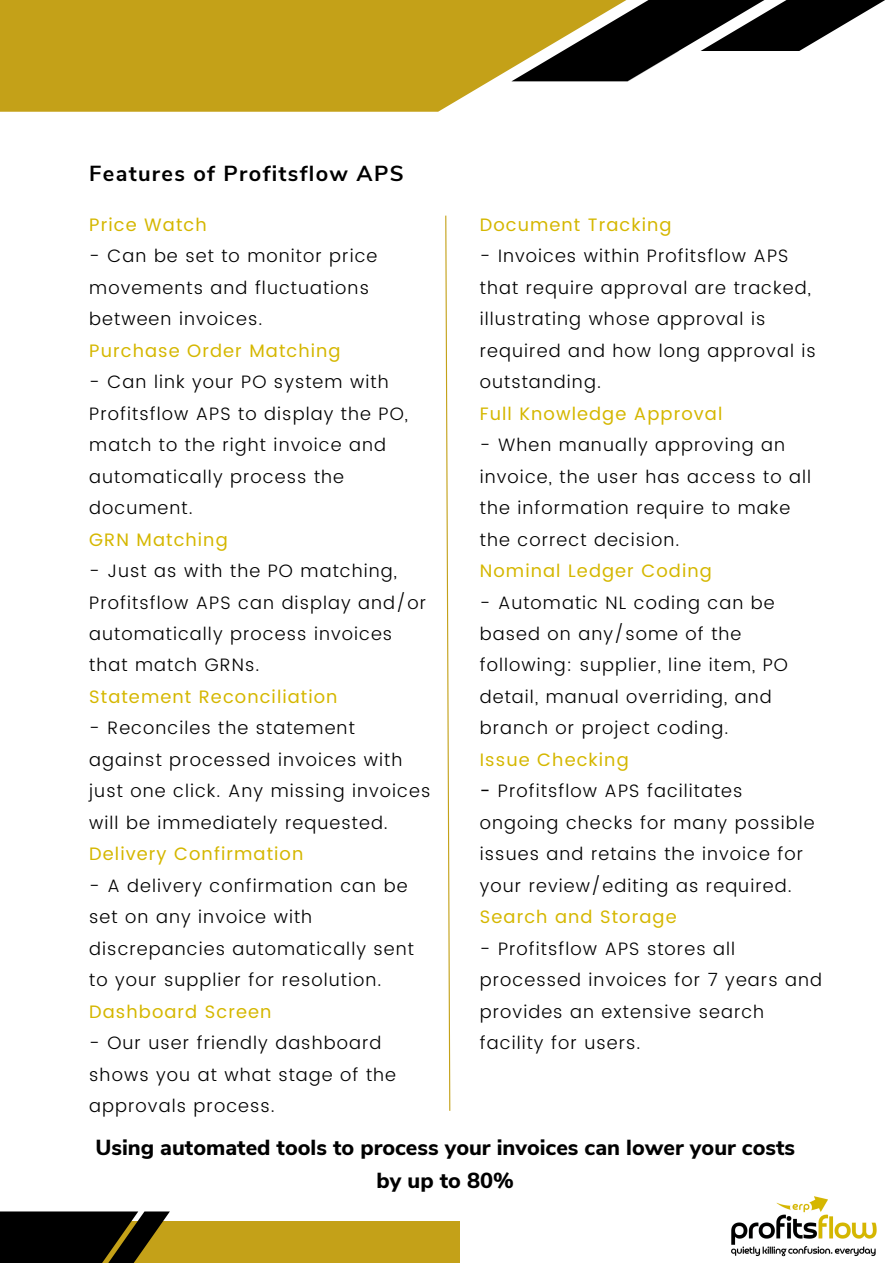
<style>
.page{position:relative;width:893px;height:1264px;background:#fff}
.page>*{position:absolute;margin:0;border:0;box-sizing:border-box;transform-origin:0 0}
.t1{font:800 21.75px/33.8px "Nunito Sans";color:#000;text-align:center}
.t2{font:700 21.75px "Nunito Sans";letter-spacing:.06em;color:#000}
.t3{font:300 18px/31.5px "Poppins";letter-spacing:.06em;color:#000}
.t4{font:18px "Poppins";letter-spacing:.06em;color:#d5b700}
.s1{font-weight:400}
</style>
<div class="page">
<div style="left:90px;top:1221px;width:369px;height:41px;background:#c4a118"></div>
<svg style="left:0;top:1211px;width:170px;height:51px;background:#1d1908"></svg>
<svg style="left:0;top:0;width:629px;height:112px;background:#c8a92c"></svg>
<svg style="left:511px;top:0;width:374px;height:81px"></svg>
<svg style="left:445px;top:215px;width:6px;height:896px"></svg>
<img style="left:731px;top:1196px;width:146px;height:61px">
<p class="t2" style="left:89px;top:159px;width:316px">Features of Profitsflow APS</p>
<p class="t4" style="left:89px;top:214px;width:119px">Price Watch</p>
<p class="t3" style="left:89px;top:240px;width:290px">- Can be set to monitor price movements and fluctuations between invoices.</p>
<p class="t4" style="left:89px;top:340px;width:253px">Purchase Order Matching</p>
<p class="t3" style="left:89px;top:366px;width:320px">- Can link your PO system with<br>Profitsflow APS to display the PO, match to the right invoice and automatically process the document.</p>
<p class="t4" style="left:89px;top:529px;width:140px">GRN Matching</p>
<p class="t3" style="left:89px;top:555px;width:338px">- Just as with the PO matching,<br>Profitsflow APS can display and/or automatically process invoices that match GRNs.</p>
<p class="t4" style="left:89px;top:686px;width:250px">Statement Reconciliation</p>
<p class="t3" style="left:89px;top:712px;width:342px">- Reconciles the statement against processed invoices with just one click. Any missing invoices will be immediately requested.</p>
<p class="t4" style="left:89px;top:843px;width:215px">Delivery Confirmation</p>
<p class="t3" style="left:89px;top:870px;width:326px">- A delivery confirmation can be set on any invoice with discrepancies automatically sent to your supplier for resolution.</p>
<p class="t4" style="left:89px;top:1001px;width:184px">Dashboard Screen</p>
<p class="t3" style="left:89px;top:1027px;width:308px">- Our user friendly dashboard shows you at what stage of the approvals process.</p>
<p class="t4" style="left:480px;top:214px;width:193px">Document Tracking</p>
<p class="t3" style="left:480px;top:240px;width:337px">- Invoices within Profitsflow APS that require approval are tracked, illustrating whose approval is required and how long approval is outstanding.</p>
<p class="t4" style="left:480px;top:403px;width:244px">Full Knowledge Approval</p>
<p class="t3" style="left:480px;top:429px;width:333px">- When manually approving an invoice, the user has access to all the information require to make the correct decision.</p>
<p class="t4" style="left:480px;top:560px;width:233px">Nominal Ledger Coding</p>
<p class="t3" style="left:480px;top:586px;width:309px">- Automatic NL coding can be based on any/some of the following: supplier, line item, PO detail, manual overriding, and branch or project coding.</p>
<p class="t4" style="left:480px;top:749px;width:150px">Issue Checking</p>
<p class="t3" style="left:480px;top:775px;width:336px"><span class="s1">-</span> Profitsflow APS facilitates ongoing checks for many possible issues and retains the invoice for your review/editing as required.</p>
<p class="t4" style="left:480px;top:906px;width:198px">Search and Storage</p>
<p class="t3" style="left:480px;top:932px;width:344px">- Profitsflow APS stores all processed invoices for 7 years and provides an extensive search facility for users.</p>
<p class="t1" style="left:95px;top:1130px;width:701px">Using automated tools to process your invoices can lower your costs by up to 80%</p>
</div>
